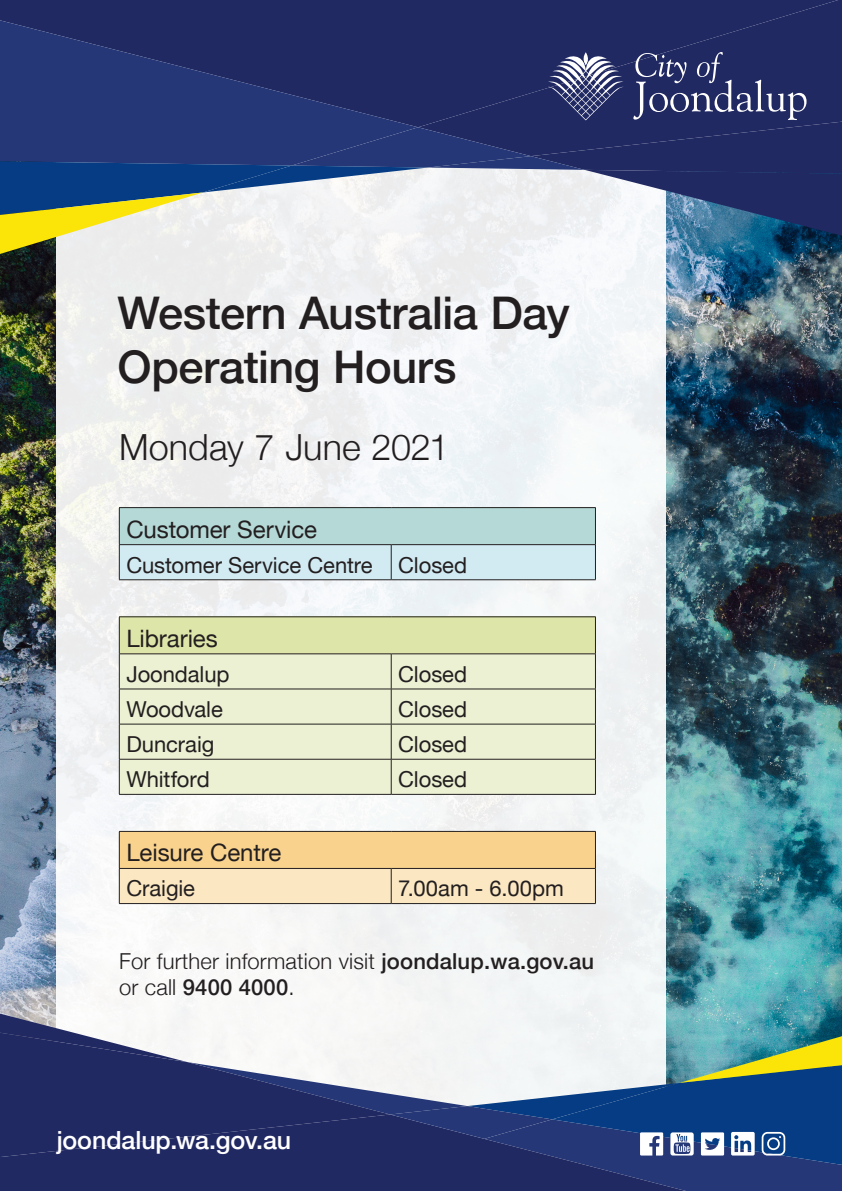
<style>
.page{position:relative;width:842px;height:1191px;background:#fff}
.page>*{position:absolute;margin:0;border:0;box-sizing:border-box;transform-origin:0 0}
.t1{font:500 45px/54px "Helvetica Neue";letter-spacing:-.01em;color:#231f20}
.t2{font:300 36px "Helvetica Neue";color:#231f20}
.t3{font:500 25px "Helvetica Neue";letter-spacing:-.005em;color:#fff}
.t4{font:24px "Helvetica Neue";letter-spacing:-.005em;color:#231f20}
.t5{font:22px "Helvetica Neue";letter-spacing:-.005em;color:#231f20}
.TEXT{font:300 22px/26.4px "Helvetica Neue";letter-spacing:.01em;color:#231f20}
.s1{font-weight:500}
</style>
<div class="page">
<img style="left:0;top:254px;width:842px;height:759px">
<div style="left:57px;top:159px;width:609px;height:1003px;background:#f3f5f6"></div>
<div style="left:0;top:0;width:838px;height:52px;background:#212963"></div>
<svg style="left:0;top:20px;width:418px;height:32px;fill:#212963"></svg>
<svg style="left:0;top:1013px;width:842px;height:178px"></svg>
<div style="left:119px;top:507px;width:476px;height:37px;background:#b5d9d7"></div>
<div style="left:120px;top:545px;width:475px;height:34px;background:#d2ebf3"></div>
<div style="left:119px;top:617px;width:476px;height:37px;background:#dee5a8"></div>
<div style="left:120px;top:654px;width:475px;height:140px;background:#ecf1d3"></div>
<div style="left:119px;top:831px;width:476px;height:37px;background:#f9d38e"></div>
<div style="left:120px;top:869px;width:475px;height:34px;background:#fbe8c2"></div>
<hr style="left:119px;top:507px;width:272px;height:1px;background:#231f20">
<hr style="left:119px;top:508px;width:1px;height:36px;background:#231f20">
<hr style="left:391px;top:507px;width:205px;height:1px;background:#231f20">
<hr style="left:595px;top:508px;width:1px;height:36px;background:#231f20">
<hr style="left:119px;top:544px;width:272px;height:1px;background:#231f20">
<hr style="left:119px;top:545px;width:1px;height:34px;background:#231f20">
<hr style="left:391px;top:544px;width:205px;height:1px;background:#231f20">
<hr style="left:391px;top:545px;width:1px;height:34px;background:#231f20">
<hr style="left:595px;top:545px;width:1px;height:34px;background:#231f20">
<hr style="left:119px;top:579px;width:272px;height:1px;background:#231f20">
<hr style="left:391px;top:579px;width:205px;height:1px;background:#231f20">
<hr style="left:119px;top:616px;width:272px;height:1px;background:#231f20">
<hr style="left:119px;top:617px;width:1px;height:36px;background:#231f20">
<hr style="left:391px;top:616px;width:205px;height:1px;background:#231f20">
<hr style="left:595px;top:617px;width:1px;height:36px;background:#231f20">
<hr style="left:119px;top:653px;width:272px;height:1px;background:#231f20">
<hr style="left:119px;top:654px;width:1px;height:34px;background:#231f20">
<hr style="left:391px;top:653px;width:205px;height:1px;background:#231f20">
<hr style="left:391px;top:654px;width:1px;height:34px;background:#231f20">
<hr style="left:595px;top:654px;width:1px;height:34px;background:#231f20">
<hr style="left:119px;top:688px;width:272px;height:1px;background:#231f20">
<hr style="left:119px;top:689px;width:1px;height:35px;background:#231f20">
<hr style="left:391px;top:688px;width:205px;height:1px;background:#231f20">
<hr style="left:391px;top:689px;width:1px;height:35px;background:#231f20">
<hr style="left:595px;top:689px;width:1px;height:35px;background:#231f20">
<hr style="left:119px;top:724px;width:272px;height:1px;background:#231f20">
<hr style="left:119px;top:724px;width:1px;height:35px;background:#231f20">
<hr style="left:391px;top:724px;width:205px;height:1px;background:#231f20">
<hr style="left:391px;top:724px;width:1px;height:35px;background:#231f20">
<hr style="left:595px;top:724px;width:1px;height:35px;background:#231f20">
<hr style="left:119px;top:759px;width:272px;height:1px;background:#231f20">
<hr style="left:119px;top:759px;width:1px;height:35px;background:#231f20">
<hr style="left:391px;top:759px;width:205px;height:1px;background:#231f20">
<hr style="left:391px;top:759px;width:1px;height:35px;background:#231f20">
<hr style="left:595px;top:759px;width:1px;height:35px;background:#231f20">
<hr style="left:119px;top:794px;width:272px;height:1px;background:#231f20">
<hr style="left:391px;top:794px;width:205px;height:1px;background:#231f20">
<hr style="left:119px;top:868px;width:1px;height:35px;background:#231f20">
<hr style="left:391px;top:868px;width:1px;height:35px;background:#231f20">
<hr style="left:595px;top:868px;width:1px;height:35px;background:#231f20">
<hr style="left:119px;top:903px;width:272px;height:1px;background:#231f20">
<hr style="left:391px;top:903px;width:205px;height:1px;background:#231f20">
<hr style="left:119px;top:831px;width:272px;height:1px;background:#231f20">
<hr style="left:119px;top:831px;width:1px;height:37px;background:#231f20">
<hr style="left:391px;top:831px;width:205px;height:1px;background:#231f20">
<hr style="left:595px;top:831px;width:1px;height:37px;background:#231f20">
<hr style="left:119px;top:868px;width:272px;height:1px;background:#231f20">
<hr style="left:391px;top:868px;width:205px;height:1px;background:#231f20">
<svg style="left:0;top:52px;width:842px;height:202px"></svg>
<p class="t1" style="left:117px;top:282px;width:454px">Western Australia Day<br>Operating Hours</p>
<p class="t2" style="left:119px;top:418px;width:332px">Monday 7 June 2021</p>
<p class="t4" style="left:126px;top:512px;width:192px">Customer Service</p>
<p class="t5" style="left:126px;top:549px;width:248px">Customer Service Centre</p>
<p class="t5" style="left:398px;top:549px;width:70px">Closed</p>
<p class="t4" style="left:126px;top:621px;width:93px">Libraries</p>
<p class="t5" style="left:126px;top:658px;width:105px">Joondalup</p>
<p class="t5" style="left:398px;top:658px;width:70px">Closed</p>
<p class="t5" style="left:126px;top:693px;width:98px">Woodvale</p>
<p class="t5" style="left:398px;top:693px;width:70px">Closed</p>
<p class="t5" style="left:126px;top:728px;width:90px">Duncraig</p>
<p class="t5" style="left:398px;top:728px;width:70px">Closed</p>
<p class="t5" style="left:126px;top:763px;width:85px">Whitford</p>
<p class="t5" style="left:398px;top:763px;width:70px">Closed</p>
<p class="t4" style="left:126px;top:835px;width:157px">Leisure Centre</p>
<p class="t5" style="left:126px;top:872px;width:70px">Craigie</p>
<p class="t5" style="left:398px;top:872px;width:167px">7.00am - 6.00pm</p>
<p class="TEXT" style="left:119px;top:946px;width:476px">For further information visit <span class="s1">joondalup.wa.gov.au </span>or call <span class="s1">9400 4000</span>.</p>
<p class="t3" style="left:57px;top:1120px;width:236px">joondalup.wa.gov.au</p>
</div>
